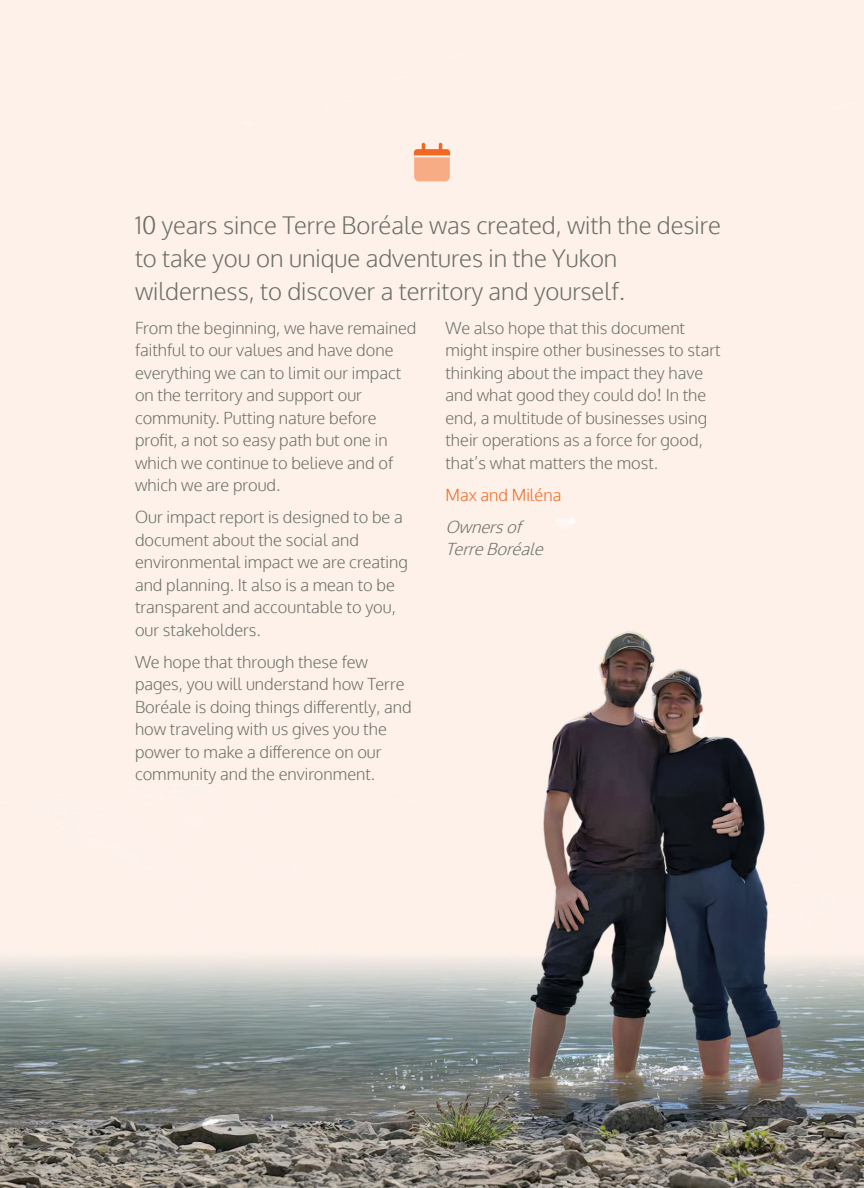
<style>
.page{position:relative;width:864px;height:1188px;background:#fff}
.page>*{position:absolute;margin:0;border:0;box-sizing:border-box;transform-origin:0 0}
.t1{font:300 24px/33px "Oxygen";color:#6b7069}
.t2{font:300 16.5px/22.5px "Oxygen";color:#6b7069}
.t3{font:italic 300 16.5px/22.5px "Oxygen";color:#6b7069}
.t4{font:300 16.5px "Oxygen";color:#f26722}
.t5{font:700 12px "Oxygen";color:#6b7069}
</style>
<div class="page">
<img style="left:0;top:382px;width:864px;height:806px">
<svg style="left:414px;top:143px;width:36px;height:38px"></svg>
<h1 class="t1" style="left:135px;top:210px;width:587px">10 years since Terre Boréale was created, with the desire to take you on unique adventures in the Yukon wilderness, to discover a territory and yourself.</h1>
<p class="t2" style="left:135px;top:317px;width:283px">From the beginning, we have remained faithful to our values and have done everything we can to limit our impact on the territory and support our community. Putting nature before profit, a not so easy path but one in which we continue to believe and of which we are proud.</p>
<p class="t2" style="left:135px;top:507px;width:274px">Our impact report is designed to be a document about the social and environmental impact we are creating and planning. It also is a mean to be transparent and accountable to you, our stakeholders.</p>
<p class="t2" style="left:135px;top:651px;width:278px">We hope that through these few pages, you will understand how Terre Boréale is doing things differently, and how traveling with us gives you the power to make a difference on our community and the environment.</p>
<p class="t2" style="left:446px;top:317px;width:277px">We also hope that this document might inspire other businesses to start thinking about the impact they have and what good they could do! In the end, a multitude of businesses using their operations as a force for good, that’s what matters the most.</p>
<p class="t4" style="left:446px;top:485px;width:117px">Max and Miléna</p>
<p class="t3" style="left:446px;top:516px;width:104px">Owners of<br>Terre Boréale</p>
<p class="t5" style="left:429px;top:1104px;width:8px">5</p>
</div>
